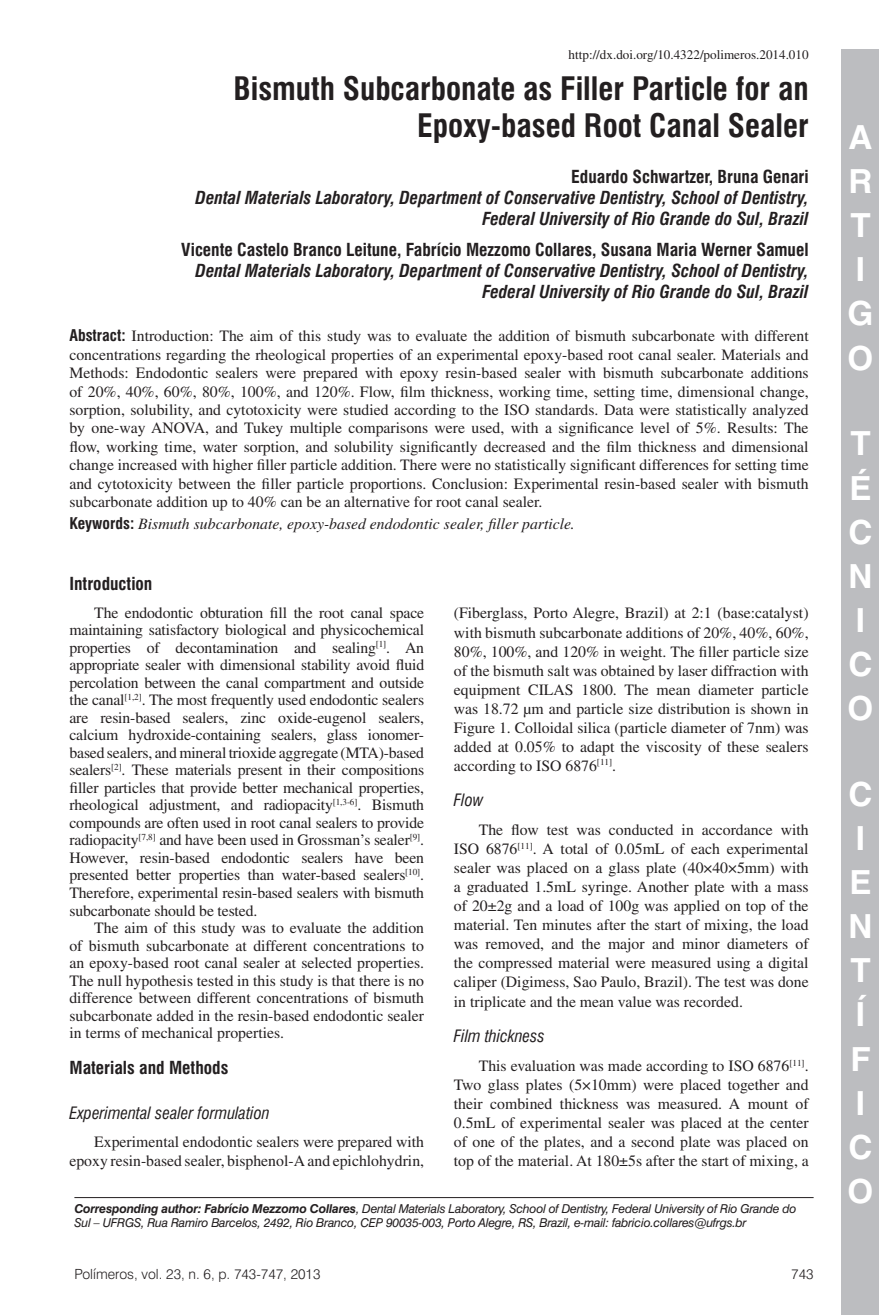
<style>
.page{position:relative;width:893px;height:1315px;background:#fff}
.page>*{position:absolute;margin:0;border:0;box-sizing:border-box;transform-origin:0 0}
.t1{font:700 33.25px/44.1px "Helvetica";color:#fff}
.Título___português{font:700 condensed 31.5px/37.8px "Swiss 721 BT";color:#231f20;text-align:right}
.Autores{font:italic 700 condensed 17.5px/21px "Swiss 721 BT";color:#231f20;text-align:right}
.Sub-título___1o_níve{font:700 condensed 17.5px "Swiss 721 BT";color:#231f20}
.Sub-título___2o_níve{font:italic condensed 16.62px "Swiss 721 BT";color:#231f20}
.Corpo{font:15.75px/17.5px "Times";color:#231f20;text-align:justify}
.Resumo___português{font:15.75px/18.4px "Times";color:#231f20;text-align:justify}
.Palavras-chave___por{font:italic 15.75px "Times";color:#231f20}
._17__Rodapé{font:300 14px "Swiss 721 BT";color:#231f20}
._18__Estilo_DOI{font:13.12px "Times";color:#231f20}
.t2{font:italic 12.25px/14.7px "Swiss 721 BT";letter-spacing:-.02em;color:#231f20}
.s1{font-style:normal}
.s2{font-family:"Swiss 721 BT";font-weight:700;font-stretch:condensed}
.s3{font-family:"Swiss 721 BT";font-weight:700;font-style:normal;font-stretch:condensed}
.s4{font-weight:700}
</style>
<div class="page">
<hr style="left:74px;top:1197px;width:740px;height:1px;background:#231f20">
<div style="left:841px;top:50px;width:38px;height:1265px;background:#bcbdc0"></div>
<p class="_18__Estilo_DOI" style="left:569px;top:47px;width:242px">http://dx.doi.org/10.4322/polimeros.2014.010</p>
<p class="Título___português" style="left:234px;top:69px;width:577px">Bismuth Subcarbonate as Filler Particle for an<br>Epoxy‑based Root Canal Sealer</p>
<p class="Autores" style="left:196px;top:166px;width:614px"><span class="s1">Eduardo Schwartzer, Bruna Genari<br></span>Dental Materials Laboratory, Department of Conservative Dentistry, School of Dentistry,<br>Federal University of Rio Grande do Sul, Brazil</p>
<p class="Autores" style="left:181px;top:239px;width:629px"><span class="s1">Vicente Castelo Branco Leitune, Fabrício Mezzomo Collares, Susana Maria Werner Samuel<br></span>Dental Materials Laboratory, Department of Conservative Dentistry, School of Dentistry,<br>Federal University of Rio Grande do Sul, Brazil</p>
<p class="Resumo___português" style="left:69px;top:327px;width:741px"><span class="s2">Abstract:</span> Introduction: The aim of this study was to evaluate the addition of bismuth subcarbonate with different concentrations regarding the rheological properties of an experimental epoxy-based root canal sealer. Materials and Methods: Endodontic sealers were prepared with epoxy resin-based sealer with bismuth subcarbonate additions of 20%, 40%, 60%, 80%, 100%, and 120%. Flow, film thickness, working time, setting time, dimensional change, sorption, solubility, and cytotoxicity were studied according to the ISO standards. Data were statistically analyzed by one-way ANOVA, and Tukey multiple comparisons were used, with a significance level of 5%. Results: The flow, working time, water sorption, and solubility significantly decreased and the film thickness and dimensional change increased with higher filler particle addition. There were no statistically significant differences for setting time and cytotoxicity between the filler particle proportions. Conclusion: Experimental resin-based sealer with bismuth subcarbonate addition up to 40% can be an alternative for root canal sealer.</p>
<p class="Palavras-chave___por" style="left:69px;top:515px;width:507px"><span class="s3">Keywords:</span> Bismuth subcarbonate, epoxy-based endodontic sealer, filler particle.</p>
<p class="Sub-título___1o_níve" style="left:69px;top:573px;width:84px">Introduction</p>
<p class="Corpo" style="left:69px;top:603px;width:356px;text-indent:25px">The endodontic obturation fill the root canal space maintaining satisfactory biological and physicochemical properties of decontamination and sealing<sup>[1]</sup>. An appropriate sealer with dimensional stability avoid fluid percolation between the canal compartment and outside the canal<sup>[1,2]</sup>. The most frequently used endodontic sealers are resin-based sealers, zinc oxide-eugenol sealers, calcium hydroxide-containing sealers, glass ionomer&shy;based sealers, and mineral trioxide aggregate (MTA)-based sealers<sup>[2]</sup>. These materials present in their compositions filler particles that provide better mechanical properties, rheological adjustment, and radiopacity<sup>[1,3-6]</sup>. Bismuth compounds are often used in root canal sealers to provide radiopacity<sup>[7,8]</sup> and have been used in Grossman’s sealer<sup>[9]</sup>.<br>However, resin-based endodontic sealers have been presented better properties than water-based sealers<sup>[10]</sup>.<br>Therefore, experimental resin-based sealers with bismuth subcarbonate should be tested.</p>
<p class="Corpo" style="left:69px;top:919px;width:356px;text-indent:25px">The aim of this study was to evaluate the addition of bismuth subcarbonate at different concentrations to an epoxy-based root canal sealer at selected properties.<br>The null hypothesis tested in this study is that there is no difference between different concentrations of bismuth subcarbonate added in the resin-based endodontic sealer in terms of mechanical properties.</p>
<p class="Sub-título___1o_níve" style="left:69px;top:1057px;width:160px">Materials and Methods</p>
<p class="Sub-título___2o_níve" style="left:69px;top:1103px;width:202px">Experimental sealer formulation</p>
<p class="Corpo" style="left:69px;top:1132px;width:356px;line-height:18.4px;text-align:right">Experimental endodontic sealers were prepared with epoxy resin-based sealer, bisphenol-A and epichlohydrin,</p>
<p class="Corpo" style="left:454px;top:603px;width:356px;line-height:19.1px">(Fiberglass, Porto Alegre, Brazil) at 2:1 (base:catalyst) with bismuth subcarbonate additions of 20%, 40%, 60%, 80%, 100%, and 120% in weight. The filler particle size of the bismuth salt was obtained by laser diffraction with equipment CILAS 1800. The mean diameter particle was 18.72 µm and particle size distribution is shown in Figure 1. Colloidal silica (particle diameter of 7nm) was added at 0.05% to adapt the viscosity of these sealers according to ISO 6876<sup>[11]</sup>.</p>
<p class="Sub-título___2o_níve" style="left:454px;top:790px;width:31px">Flow</p>
<p class="Corpo" style="left:454px;top:820px;width:356px;line-height:19.1px;text-indent:25px">The flow test was conducted in accordance with ISO 6876<sup>[11]</sup>. A total of 0.05mL of each experimental sealer was placed on a glass plate (40×40×5mm) with a graduated 1.5mL syringe. Another plate with a mass of 20±2g and a load of 100g was applied on top of the material. Ten minutes after the start of mixing, the load was removed, and the major and minor diameters of the compressed material were measured using a digital caliper (Digimess, Sao Paulo, Brazil). The test was done in triplicate and the mean value was recorded.</p>
<p class="Sub-título___2o_níve" style="left:454px;top:1026px;width:92px">Film thickness</p>
<p class="Corpo" style="left:454px;top:1056px;width:356px;line-height:19.1px;text-indent:25px">This evaluation was made according to ISO 6876<sup>[11]</sup>.<br>Two glass plates (5×10mm) were placed together and their combined thickness was measured. A mount of 0.5mL of experimental sealer was placed at the center of one of the plates, and a second plate was placed on top of the material. At 180±5s after the start of mixing, a</p>
<p class="t2" style="left:74px;top:1200px;width:724px"><span class="s4">Corresponding author: Fabrício Mezzomo Collares</span>, Dental Materials Laboratory, School of Dentistry, Federal University of Rio Grande do<br>Sul – UFRGS, Rua Ramiro Barcelos, 2492, Rio Branco, CEP 90035-003, Porto Alegre, RS, Brazil, e-mail: fabricio.collares@ufrgs.br</p>
<p class="_17__Rodapé" style="left:74px;top:1265px;width:248px">Polímeros, vol. 23, n. 6, p. 743-747, 2013</p>
<p class="_17__Rodapé" style="left:791px;top:1265px;width:24px">743</p>
<h1 class="t1" style="left:847px;top:115px;width:26px">A<br>R<br>T<br>I<br>G<br>O</h1>
<h1 class="t1" style="left:847px;top:421px;width:26px">T<br>É<br>C<br>N<br>I<br>C<br>O</h1>
<h1 class="t1" style="left:847px;top:771px;width:26px">C<br>I<br>E<br>N<br>T<br>Í<br>F<br>I<br>C<br>O</h1>
</div>
